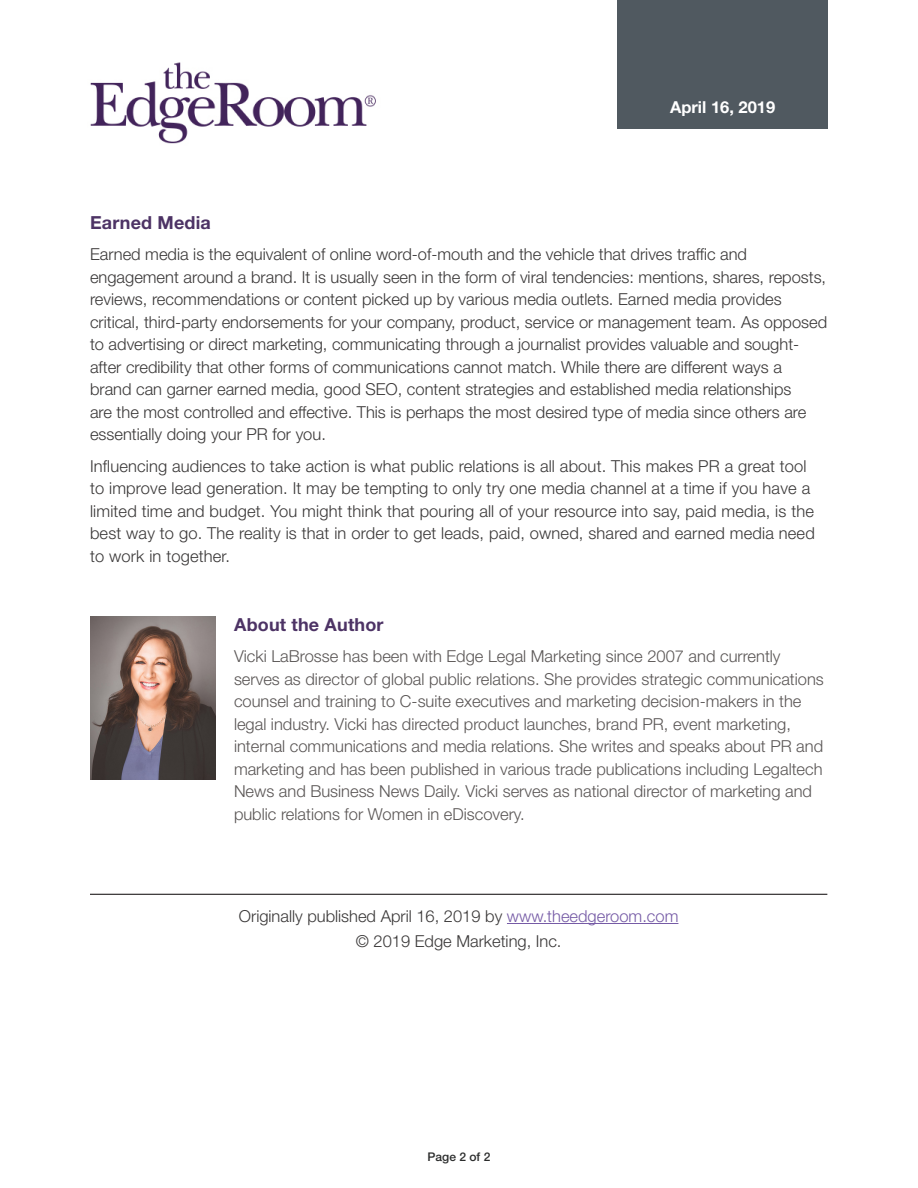
<style>
.page{position:relative;width:918px;height:1188px;background:#fff}
.page>*{position:absolute;margin:0;border:0;box-sizing:border-box;transform-origin:0 0}
.About_Author_Sub{font:700 18px "Helvetica Neue LT Std";letter-spacing:.01em;color:#4d3365}
.sub1{font:700 18px "Helvetica Neue LT Std";letter-spacing:.01em;color:#4d3365}
.Body{font:300 16.5px/22.5px "Helvetica Neue LT Std";color:#3a3838}
.bio{font:300 16.5px/22.5px "Helvetica Neue LT Std";color:#5a5655}
.copyright{font:300 16.5px/25.5px "Helvetica Neue LT Std";color:#3a3838;text-align:center}
.t1{font:700 16.5px "Helvetica Neue LT Std";color:#fff}
.t2{font:500 12px "Helvetica Neue LT Std";color:#2b2c2c}
.s1{color:#765ba6}
</style>
<div class="page">
<div style="left:617px;top:0;width:211px;height:129px;background:#505960"></div>
<img style="left:90px;top:62px;width:286px;height:82px">
<hr style="left:90px;top:894px;width:737px;height:1px;background:#231f20">
<hr style="left:507px;top:923px;width:171px;height:1px;background:#765ba6">
<img style="left:90px;top:616px;width:126px;height:164px">
<p class="t1" style="left:670px;top:97px;width:107px">April 16, 2019</p>
<p class="sub1" style="left:90px;top:211px;width:122px">Earned Media</p>
<p class="Body" style="left:90px;top:243px;width:739px">Earned media is the equivalent of online word-of-mouth and the vehicle that drives traffic and engagement around a brand. It is usually seen in the form of viral tendencies: mentions, shares, reposts, reviews, recommendations or content picked up by various media outlets. Earned media provides critical, third-party endorsements for your company, product, service or management team. As opposed to advertising or direct marketing, communicating through a journalist provides valuable and sought&shy;after credibility that other forms of communications cannot match. While there are different ways a brand can garner earned media, good SEO, content strategies and established media relationships<br>are the most controlled and effective. This is perhaps the most desired type of media since others are essentially doing your PR for you.</p>
<p class="Body" style="left:90px;top:454px;width:726px">Influencing audiences to take action is what public relations is all about. This makes PR a great tool to improve lead generation. It may be tempting to only try one media channel at a time if you have a limited time and budget. You might think that pouring all of your resource into say, paid media, is the best way to go. The reality is that in order to get leads, paid, owned, shared and earned media need to work in together.</p>
<p class="About_Author_Sub" style="left:234px;top:613px;width:151px">About the Author</p>
<p class="bio" style="left:234px;top:645px;width:591px">Vicki LaBrosse has been with Edge Legal Marketing since 2007 and currently serves as director of global public relations. She provides strategic communications counsel and training to C-suite executives and marketing decision-makers in the legal industry. Vicki has directed product launches, brand PR, event marketing, internal communications and media relations. She writes and speaks about PR and marketing and has been published in various trade publications including Legaltech News and Business News Daily. Vicki serves as national director of marketing and public relations for Women in eDiscovery.</p>
<p class="copyright" style="left:239px;top:903px;width:441px">Originally published April 16, 2019 by <span class="s1">www.theedgeroom.com </span>© 2019 Edge Marketing, Inc.</p>
<p class="t2" style="left:428px;top:1149px;width:64px">Page 2 of 2</p>
</div>
